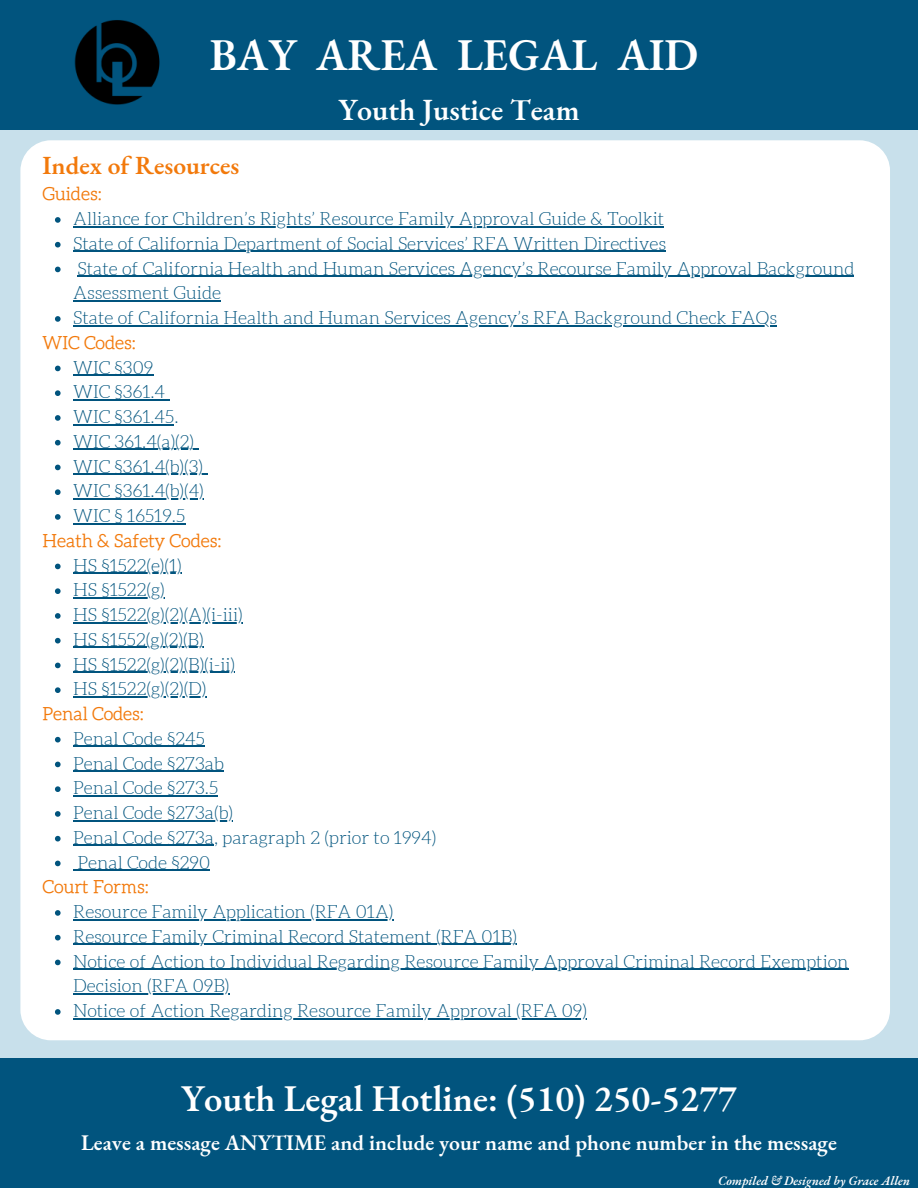
<style>
.page{position:relative;width:918px;height:1188px;background:#c8e0eb}
.page>*{position:absolute;margin:0;border:0;box-sizing:border-box;transform-origin:0 0}
.t1{font:600 44.25px "EB Garamond";color:#fff}
.t2{font:600 36.75px "EB Garamond";color:#fff}
.t3{font:600 30px "EB Garamond";color:#fff}
.t4{font:600 25.5px "EB Garamond";color:#f2790b}
.t5{font:600 21.75px "EB Garamond";color:#fff}
.t6{font:300 18px/24.8px "Aleo";color:#01547e}
.t7{font:18px "CA Generated";color:#f2790b}
.t8{font:italic 600 12.6px "EB Garamond";color:#fff}
</style>
<div class="page">
<div style="left:0;top:0;width:918px;height:129px;background:#01547e"></div>
<div style="left:0;top:1058px;width:918px;height:130px;background:#01547e"></div>
<img style="left:74px;top:20px;width:86px;height:85px">
<div style="left:20px;top:140px;width:870px;height:900px;background:#fff;border-radius:30px"></div>
<svg style="left:55px;top:217px;width:6px;height:6px"></svg>
<hr style="left:73px;top:226px;width:591px;height:1px;background:#01547e">
<svg style="left:55px;top:242px;width:6px;height:6px"></svg>
<hr style="left:73px;top:251px;width:593px;height:1px;background:#01547e">
<svg style="left:55px;top:267px;width:6px;height:5px"></svg>
<hr style="left:77px;top:276px;width:777px;height:1px;background:#01547e">
<hr style="left:73px;top:300px;width:148px;height:1px;background:#01547e">
<svg style="left:55px;top:316px;width:6px;height:6px"></svg>
<hr style="left:73px;top:325px;width:704px;height:1px;background:#01547e">
<svg style="left:55px;top:366px;width:6px;height:5px"></svg>
<hr style="left:73px;top:375px;width:80px;height:1px;background:#01547e">
<svg style="left:55px;top:390px;width:6px;height:6px"></svg>
<hr style="left:73px;top:399px;width:42px;height:1px;background:#01547e">
<hr style="left:115px;top:399px;width:50px;height:1px;background:#01547e">
<svg style="left:55px;top:415px;width:6px;height:6px"></svg>
<hr style="left:73px;top:424px;width:42px;height:1px;background:#01547e">
<hr style="left:115px;top:424px;width:59px;height:1px;background:#01547e">
<svg style="left:55px;top:440px;width:6px;height:6px"></svg>
<hr style="left:73px;top:449px;width:121px;height:1px;background:#01547e">
<svg style="left:55px;top:465px;width:6px;height:5px"></svg>
<hr style="left:73px;top:474px;width:130px;height:1px;background:#01547e">
<svg style="left:55px;top:489px;width:6px;height:6px"></svg>
<hr style="left:73px;top:498px;width:131px;height:1px;background:#01547e">
<svg style="left:55px;top:514px;width:6px;height:6px"></svg>
<hr style="left:73px;top:523px;width:112px;height:1px;background:#01547e">
<svg style="left:55px;top:564px;width:6px;height:5px"></svg>
<hr style="left:73px;top:573px;width:109px;height:1px;background:#01547e">
<svg style="left:55px;top:588px;width:6px;height:6px"></svg>
<hr style="left:73px;top:597px;width:92px;height:1px;background:#01547e">
<svg style="left:55px;top:613px;width:6px;height:6px"></svg>
<hr style="left:73px;top:622px;width:170px;height:1px;background:#01547e">
<svg style="left:55px;top:638px;width:6px;height:6px"></svg>
<hr style="left:73px;top:647px;width:131px;height:1px;background:#01547e">
<svg style="left:55px;top:663px;width:6px;height:5px"></svg>
<hr style="left:73px;top:672px;width:162px;height:1px;background:#01547e">
<svg style="left:55px;top:687px;width:6px;height:6px"></svg>
<hr style="left:73px;top:696px;width:133px;height:1px;background:#01547e">
<svg style="left:55px;top:737px;width:6px;height:5px"></svg>
<hr style="left:73px;top:746px;width:132px;height:1px;background:#01547e">
<svg style="left:55px;top:762px;width:6px;height:5px"></svg>
<hr style="left:73px;top:771px;width:151px;height:1px;background:#01547e">
<svg style="left:55px;top:786px;width:6px;height:6px"></svg>
<hr style="left:73px;top:795px;width:145px;height:1px;background:#01547e">
<svg style="left:55px;top:811px;width:6px;height:6px"></svg>
<hr style="left:73px;top:820px;width:160px;height:1px;background:#01547e">
<svg style="left:55px;top:836px;width:6px;height:6px"></svg>
<hr style="left:73px;top:845px;width:141px;height:1px;background:#01547e">
<svg style="left:55px;top:861px;width:6px;height:5px"></svg>
<hr style="left:77px;top:870px;width:133px;height:1px;background:#01547e">
<svg style="left:55px;top:910px;width:6px;height:6px"></svg>
<hr style="left:73px;top:919px;width:320px;height:1px;background:#01547e">
<svg style="left:55px;top:935px;width:6px;height:5px"></svg>
<hr style="left:73px;top:944px;width:444px;height:1px;background:#01547e">
<svg style="left:55px;top:960px;width:6px;height:5px"></svg>
<hr style="left:73px;top:969px;width:775px;height:1px;background:#01547e">
<hr style="left:73px;top:993px;width:156px;height:1px;background:#01547e">
<svg style="left:55px;top:1009px;width:6px;height:6px"></svg>
<hr style="left:73px;top:1018px;width:514px;height:1px;background:#01547e">
<h1 class="t1" style="left:210px;top:26px;width:490px">BAY AREA LEGAL AID</h1>
<h3 class="t3" style="left:338px;top:91px;width:243px">Youth Justice Team</h3>
<h3 class="t4" style="left:43px;top:149px;width:198px">Index of Resources</h3>
<p class="t6" style="left:73px;top:206px;width:783px">Alliance for Children’s Rights’ Resource Family Approval Guide &amp; Toolkit<br>State of California Department of Social Services’ RFA Written Directives<br>State of California Health and Human Services Agency’s Recourse Family Approval Background Assessment Guide<br>State of California Health and Human Services Agency’s RFA Background Check FAQs</p>
<p class="t6" style="left:73px;top:355px;width:132px">WIC §309<br>WIC §361.4<br>WIC §361.45.<br>WIC 361.4(a)(2)<br>WIC §361.4(b)(3)<br>WIC §361.4(b)(4)<br>WIC § 16519.5</p>
<p class="t6" style="left:73px;top:553px;width:171px">HS §1522(e)(1)<br>HS §1522(g)<br>HS §1522(g)(2)(A)(i-iii)<br>HS §1552(g)(2)(B)<br>HS §1522(g)(2)(B)(i-ii)<br>HS §1522(g)(2)(D)</p>
<p class="t6" style="left:73px;top:726px;width:365px">Penal Code §245<br>Penal Code §273ab<br>Penal Code §273.5<br>Penal Code §273a(b)<br>Penal Code §273a, paragraph 2 (prior to 1994)<br>Penal Code §290</p>
<p class="t6" style="left:73px;top:899px;width:777px">Resource Family Application (RFA 01A)<br>Resource Family Criminal Record Statement (RFA 01B)<br>Notice of Action to Individual Regarding Resource Family Approval Criminal Record Exemption Decision (RFA 09B)<br>Notice of Action Regarding Resource Family Approval (RFA 09)</p>
<p class="t7" style="left:43px;top:184px;width:61px">Guides:</p>
<p class="t7" style="left:43px;top:332px;width:95px">WIC Codes:</p>
<p class="t7" style="left:43px;top:530px;width:180px">Heath &amp; Safety Codes:</p>
<p class="t7" style="left:43px;top:704px;width:103px">Penal Codes:</p>
<p class="t7" style="left:43px;top:877px;width:108px">Court Forms:</p>
<h2 class="t2" style="left:181px;top:1074px;width:557px">Youth Legal Hotline: (510) 250-5277</h2>
<p class="t5" style="left:81px;top:1129px;width:757px">Leave a message ANYTIME and include your name and phone number in the message</p>
<p class="t8" style="left:718px;top:1173px;width:193px">Compiled &amp; Designed by Grace Allen</p>
</div>
